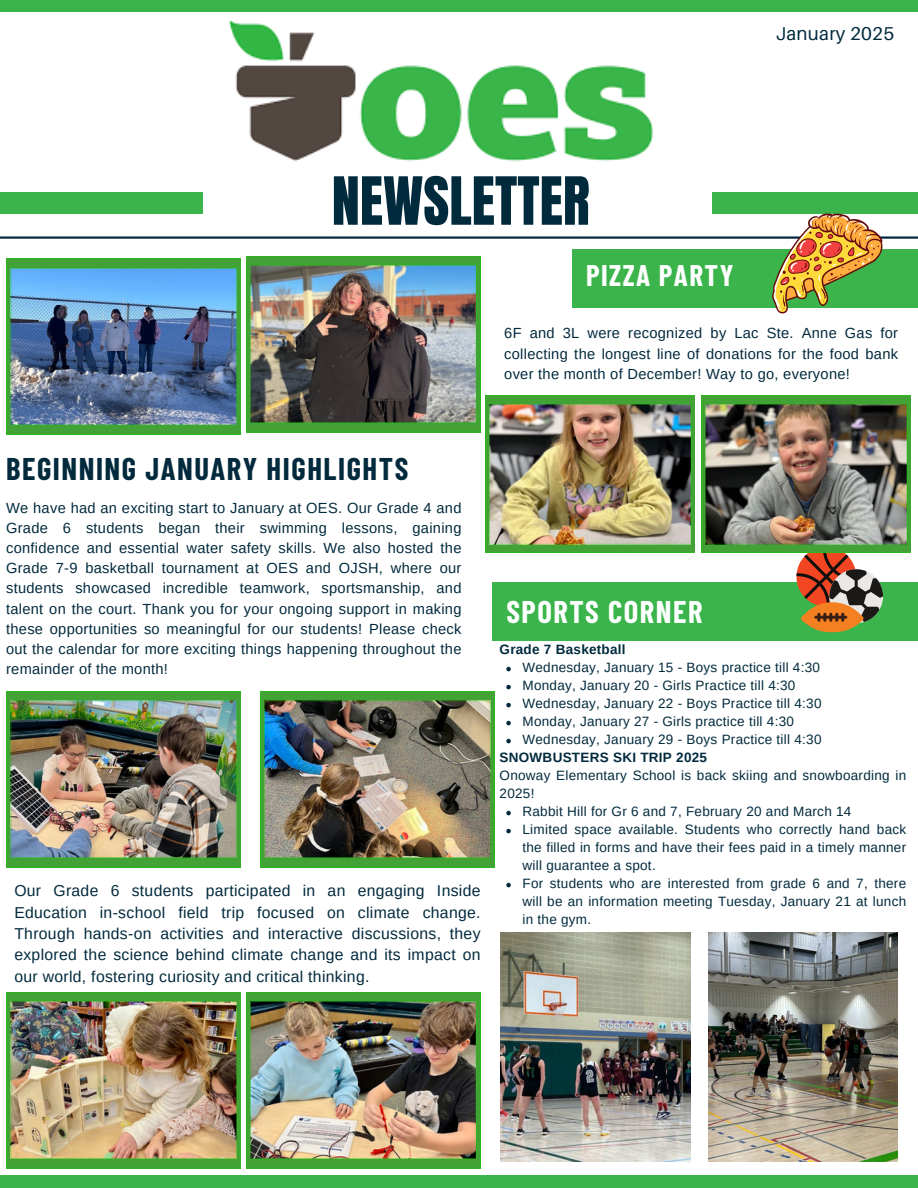
<style>
.page{position:relative;width:918px;height:1188px;background:#fff}
.page>*{position:absolute;margin:0;border:0;box-sizing:border-box;transform-origin:0 0}
.t1{font:56.4px "Anton";color:#022a3d}
.t2{font:700 30.6px "Barlow Condensed";letter-spacing:.05em;color:#022a3d}
.t3{font:700 30.6px "Barlow Condensed";letter-spacing:.05em;color:#feffff}
.t4{font:700 29.1px "Barlow Condensed";letter-spacing:.05em;color:#fff}
.t5{font:18.6px "Aileron";letter-spacing:.015em;color:#022a3d}
.t6{font:15.75px/21.3px "Arimo";letter-spacing:.02em;color:#022a3d;text-align:justify}
.t7{font:14.7px/20.1px "Arimo";letter-spacing:.02em;color:#022a3d;text-align:justify}
.t8{font:13.5px/18px "Arimo";letter-spacing:.02em;color:#022a3d;text-align:justify}
.t9{font:700 13.5px "Arimo";letter-spacing:.02em;color:#022a3d}
</style>
<div class="page">
<img style="left:229px;top:20px;width:424px;height:142px">
<div style="left:572px;top:250px;width:346px;height:58px;background:#3bb54b"></div>
<div style="left:0;top:0;width:918px;height:12px;background:#3bb54b"></div>
<div style="left:0;top:1175px;width:918px;height:13px;background:#3bb54b"></div>
<hr style="left:0;top:236px;width:918px;height:3px;background:#022a3d">
<div style="left:0;top:192px;width:203px;height:22px;background:#3bb54b"></div>
<div style="left:712px;top:192px;width:206px;height:22px;background:#3bb54b"></div>
<div style="left:492px;top:583px;width:426px;height:58px;background:#3bb54b"></div>
<img style="left:501px;top:933px;width:189px;height:229px">
<img style="left:708px;top:933px;width:190px;height:229px">
<img style="left:6px;top:992px;width:475px;height:176px">
<img style="left:6px;top:691px;width:235px;height:176px">
<img style="left:260px;top:691px;width:235px;height:176px">
<svg style="left:772px;top:213px;width:111px;height:101px"></svg>
<img style="left:6px;top:256px;width:689px;height:297px">
<img style="left:701px;top:395px;width:210px;height:237px">
<svg style="left:506px;top:667px;width:5px;height:4px"></svg>
<svg style="left:506px;top:685px;width:5px;height:4px"></svg>
<svg style="left:506px;top:703px;width:5px;height:4px"></svg>
<svg style="left:506px;top:721px;width:5px;height:4px"></svg>
<svg style="left:506px;top:739px;width:5px;height:4px"></svg>
<svg style="left:506px;top:811px;width:5px;height:4px"></svg>
<svg style="left:506px;top:829px;width:5px;height:4px"></svg>
<svg style="left:506px;top:883px;width:5px;height:4px"></svg>
<h4 class="t5" style="left:776px;top:22px;width:120px">January 2025</h4>
<h3 class="t1" style="left:332px;top:161px;width:260px">NEWSLETTER</h3>
<h2 class="t4" style="left:586px;top:257px;width:149px">PIZZA PARTY</h2>
<h4 class="t7" style="left:504px;top:323px;width:395px">6F and 3L were recognized by Lac Ste. Anne Gas for collecting the longest line of donations for the food bank over the month of December! Way to go, everyone!</h4>
<h2 class="t2" style="left:6px;top:449px;width:404px">BEGINNING JANUARY HIGHLIGHTS</h2>
<p class="t7" style="left:6px;top:498px;width:457px">We have had an exciting start to January at OES. Our Grade 4 and Grade 6 students began their swimming lessons, gaining confidence and essential water safety skills. We also hosted the Grade 7-9 basketball tournament at OES and OJSH, where our students showcased incredible teamwork, sportsmanship, and talent on the court. Thank you for your ongoing support in making these opportunities so meaningful for our students! Please check out the calendar for more exciting things happening throughout the remainder of the month!</p>
<p class="t6" style="left:14px;top:880px;width:468px">Our Grade 6 students participated in an engaging Inside Education in-school field trip focused on climate change.<br>Through hands-on activities and interactive discussions, they explored the science behind climate change and its impact on our world, fostering curiosity and critical thinking.</p>
<h5 class="t3" style="left:506px;top:592px;width:198px">SPORTS CORNER</h5>
<p class="t9" style="left:500px;top:642px;width:128px">Grade 7 Basketball</p>
<p class="t8" style="left:523px;top:659px;width:299px">Wednesday, January 15 - Boys practice till 4:30</p>
<p class="t8" style="left:523px;top:677px;width:274px">Monday, January 20 - Girls Practice till 4:30</p>
<p class="t8" style="left:523px;top:695px;width:301px">Wednesday, January 22 - Boys Practice till 4:30</p>
<p class="t8" style="left:523px;top:713px;width:273px">Monday, January 27 - Girls practice till 4:30</p>
<p class="t8" style="left:523px;top:731px;width:301px">Wednesday, January 29 - Boys Practice till 4:30</p>
<p class="t9" style="left:500px;top:750px;width:209px">SNOWBUSTERS SKI TRIP 2025</p>
<p class="t8" style="left:500px;top:767px;width:408px">Onoway Elementary School is back skiing and snowboarding in<br>2025!</p>
<p class="t8" style="left:523px;top:803px;width:330px">Rabbit Hill for Gr 6 and 7, February 20 and March 14</p>
<p class="t8" style="left:523px;top:821px;width:385px">Limited space available. Students who correctly hand back the filled in forms and have their fees paid in a timely manner will guarantee a spot.</p>
<p class="t8" style="left:523px;top:875px;width:385px">For students who are interested from grade 6 and 7, there will be an information meeting Tuesday, January 21 at lunch in the gym.</p>
</div>
